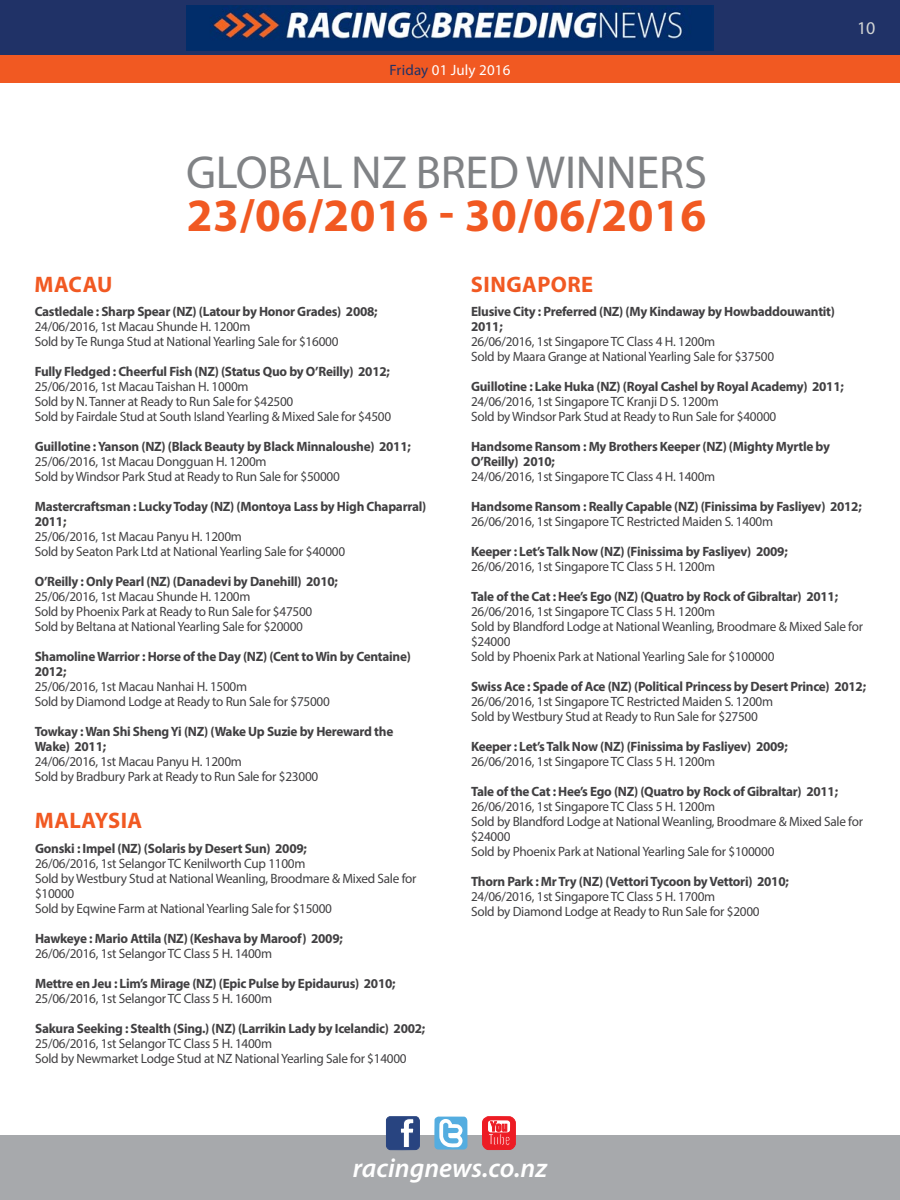
<style>
.page{position:relative;width:900px;height:1200px;background:#fff}
.page>*{position:absolute;margin:0;border:0;box-sizing:border-box;transform-origin:0 0}
.t1{font:700 46.5px "Myriad Pro";letter-spacing:.01em;color:#f15922}
.t2{font:46.5px "Myriad Pro";letter-spacing:-.005em;color:#808285}
.t3{font:italic 600 27px "Myriad Pro";color:#fff}
.t4{font:700 22.5px "Myriad Pro";letter-spacing:.02em;color:#f15922}
.t5{font:18px "Myriad Pro";color:#d1d4d4}
.t6{font:15px "Myriad Pro";letter-spacing:.01em;color:#fff}
.t7{font:13.5px/15px "Myriad Pro";letter-spacing:-.02em;color:#414042}
.t8{font:700 13.5px/15px "Myriad Pro";letter-spacing:-.02em;color:#414042}
.s1{color:#203267}
</style>
<div class="page">
<div style="left:0;top:1136px;width:900px;height:64px;background:#a7a9ac"></div>
<svg style="left:386px;top:1117px;width:34px;height:33px"></svg>
<svg style="left:434px;top:1117px;width:33px;height:33px"></svg>
<svg style="left:482px;top:1116px;width:34px;height:34px"></svg>
<div style="left:0;top:0;width:900px;height:64px;background:#203267"></div>
<div style="left:0;top:56px;width:900px;height:27px;background:#f15922"></div>
<img style="left:187px;top:5px;width:526px;height:46px">
<h3 class="t4" style="left:35px;top:269px;width:64px">MACAU</h3>
<p class="t6" style="left:390px;top:61px;width:122px"><span class="s1">Friday</span> 01 July 2016</p>
<h1 class="t2" style="left:186px;top:144px;width:518px">Global NZ Bred Winn ers</h1>
<h1 class="t1" style="left:187px;top:185px;width:521px">23/06/2016 - 30/06/2016</h1>
<h3 class="t4" style="left:471px;top:269px;width:122px">SINGAPORE</h3>
<h3 class="t5" style="left:857px;top:17px;width:20px">10</h3>
<p class="t8" style="left:35px;top:304px;width:345px">Castledale : Sharp Spear (NZ) (Latour by Honor Grades) 2008;</p>
<p class="t7" style="left:35px;top:319px;width:305px">24/06/2016, 1st Macau Shunde H. 1200m<br>Sold by Te Runga Stud at National Yearling Sale for $16000</p>
<p class="t8" style="left:35px;top:364px;width:357px">Fully Fledged : Cheerful Fish (NZ) (Status Quo by O’Reilly) 2012;</p>
<p class="t7" style="left:35px;top:379px;width:358px">25/06/2016, 1st Macau Taishan H. 1000m<br>Sold by N. Tanner at Ready to Run Sale for $42500<br>Sold by Fairdale Stud at South Island Yearling &amp; Mixed Sale for $4500</p>
<p class="t8" style="left:35px;top:439px;width:378px">Guillotine : Yanson (NZ) (Black Beauty by Black Minnaloushe) 2011;</p>
<p class="t7" style="left:35px;top:454px;width:307px">25/06/2016, 1st Macau Dongguan H. 1200m<br>Sold by Windsor Park Stud at Ready to Run Sale for $50000</p>
<p class="t8" style="left:35px;top:499px;width:393px">Mastercraftsman : Lucky Today (NZ) (Montoya Lass by High Chaparral)<br>2011;</p>
<p class="t7" style="left:35px;top:529px;width:312px">25/06/2016, 1st Macau Panyu H. 1200m<br>Sold by Seaton Park Ltd at National Yearling Sale for $40000</p>
<p class="t8" style="left:35px;top:574px;width:305px">O’Reilly : Only Pearl (NZ) (Danadevi by Danehill) 2010;</p>
<p class="t7" style="left:35px;top:589px;width:279px">25/06/2016, 1st Macau Shunde H. 1200m<br>Sold by Phoenix Park at Ready to Run Sale for $47500<br>Sold by Beltana at National Yearling Sale for $20000</p>
<p class="t8" style="left:35px;top:649px;width:378px">Shamoline Warrior : Horse of the Day (NZ) (Cent to Win by Centaine)<br>2012;</p>
<p class="t7" style="left:35px;top:679px;width:297px">25/06/2016, 1st Macau Nanhai H. 1500m<br>Sold by Diamond Lodge at Ready to Run Sale for $75000</p>
<p class="t8" style="left:35px;top:724px;width:360px">Towkay : Wan Shi Sheng Yi (NZ) (Wake Up Suzie by Hereward the<br>Wake) 2011;</p>
<p class="t7" style="left:35px;top:754px;width:285px">24/06/2016, 1st Macau Panyu H. 1200m<br>Sold by Bradbury Park at Ready to Run Sale for $23000</p>
<h3 class="t4" style="left:35px;top:806px;width:86px">MALAYSIA</h3>
<p class="t8" style="left:35px;top:841px;width:273px">Gonski : Impel (NZ) (Solaris by Desert Sun) 2009;</p>
<p class="t7" style="left:35px;top:856px;width:383px">26/06/2016, 1st Selangor TC Kenilworth Cup 1100m<br>Sold by Westbury Stud at National Weanling, Broodmare &amp; Mixed Sale for $10000<br>Sold by Eqwine Farm at National Yearling Sale for $15000</p>
<p class="t8" style="left:35px;top:931px;width:309px">Hawkeye : Mario Attila (NZ) (Keshava by Maroof) 2009;</p>
<p class="t7" style="left:35px;top:946px;width:239px">26/06/2016, 1st Selangor TC Class 5 H. 1400m</p>
<p class="t8" style="left:35px;top:976px;width:362px">Mettre en Jeu : Lim’s Mirage (NZ) (Epic Pulse by Epidaurus) 2010;</p>
<p class="t7" style="left:35px;top:991px;width:239px">25/06/2016, 1st Selangor TC Class 5 H. 1600m</p>
<p class="t8" style="left:35px;top:1021px;width:392px">Sakura Seeking : Stealth (Sing.) (NZ) (Larrikin Lady by Icelandic) 2002;</p>
<p class="t7" style="left:35px;top:1036px;width:373px">25/06/2016, 1st Selangor TC Class 5 H. 1400m<br>Sold by Newmarket Lodge Stud at NZ National Yearling Sale for $14000</p>
<p class="t8" style="left:471px;top:304px;width:365px">Elusive City : Preferred (NZ) (My Kindaway by Howbaddouwantit)<br>2011;</p>
<p class="t7" style="left:471px;top:334px;width:305px">26/06/2016, 1st Singapore TC Class 4 H. 1200m<br>Sold by Maara Grange at National Yearling Sale for $37500</p>
<p class="t8" style="left:471px;top:379px;width:374px">Guillotine : Lake Huka (NZ) (Royal Cashel by Royal Academy) 2011;</p>
<p class="t7" style="left:471px;top:394px;width:307px">24/06/2016, 1st Singapore TC Kranji D S. 1200m<br>Sold by Windsor Park Stud at Ready to Run Sale for $40000</p>
<p class="t8" style="left:471px;top:439px;width:360px">Handsome Ransom : My Brothers Keeper (NZ) (Mighty Myrtle by<br>O’Reilly) 2010;</p>
<p class="t7" style="left:471px;top:469px;width:246px">24/06/2016, 1st Singapore TC Class 4 H. 1400m</p>
<p class="t8" style="left:471px;top:499px;width:392px">Handsome Ransom : Really Capable (NZ) (Finissima by Fasliyev) 2012;</p>
<p class="t7" style="left:471px;top:514px;width:303px">26/06/2016, 1st Singapore TC Restricted Maiden S. 1400m</p>
<p class="t8" style="left:471px;top:544px;width:318px">Keeper : Let’s Talk Now (NZ) (Finissima by Fasliyev) 2009;</p>
<p class="t7" style="left:471px;top:559px;width:246px">26/06/2016, 1st Singapore TC Class 5 H. 1200m</p>
<p class="t8" style="left:471px;top:589px;width:369px">Tale of the Cat : Hee’s Ego (NZ) (Quatro by Rock of Gibraltar) 2011;</p>
<p class="t7" style="left:471px;top:604px;width:393px">26/06/2016, 1st Singapore TC Class 5 H. 1200m<br>Sold by Blandford Lodge at National Weanling, Broodmare &amp; Mixed Sale for $24000<br>Sold by Phoenix Park at National Yearling Sale for $100000</p>
<p class="t8" style="left:471px;top:679px;width:397px">Swiss Ace : Spade of Ace (NZ) (Political Princess by Desert Prince) 2012;</p>
<p class="t7" style="left:471px;top:694px;width:303px">26/06/2016, 1st Singapore TC Restricted Maiden S. 1200m<br>Sold by Westbury Stud at Ready to Run Sale for $27500</p>
<p class="t8" style="left:471px;top:739px;width:318px">Keeper : Let’s Talk Now (NZ) (Finissima by Fasliyev) 2009;</p>
<p class="t7" style="left:471px;top:754px;width:246px">26/06/2016, 1st Singapore TC Class 5 H. 1200m</p>
<p class="t8" style="left:471px;top:784px;width:369px">Tale of the Cat : Hee’s Ego (NZ) (Quatro by Rock of Gibraltar) 2011;</p>
<p class="t7" style="left:471px;top:799px;width:393px">26/06/2016, 1st Singapore TC Class 5 H. 1200m<br>Sold by Blandford Lodge at National Weanling, Broodmare &amp; Mixed Sale for $24000<br>Sold by Phoenix Park at National Yearling Sale for $100000</p>
<p class="t8" style="left:471px;top:874px;width:319px">Thorn Park : Mr Try (NZ) (Vettori Tycoon by Vettori) 2010;</p>
<p class="t7" style="left:471px;top:889px;width:290px">24/06/2016, 1st Singapore TC Class 5 H. 1700m<br>Sold by Diamond Lodge at Ready to Run Sale for $2000</p>
<h2 class="t3" style="left:353px;top:1150px;width:196px">racingnews.co.nz</h2>
</div>
